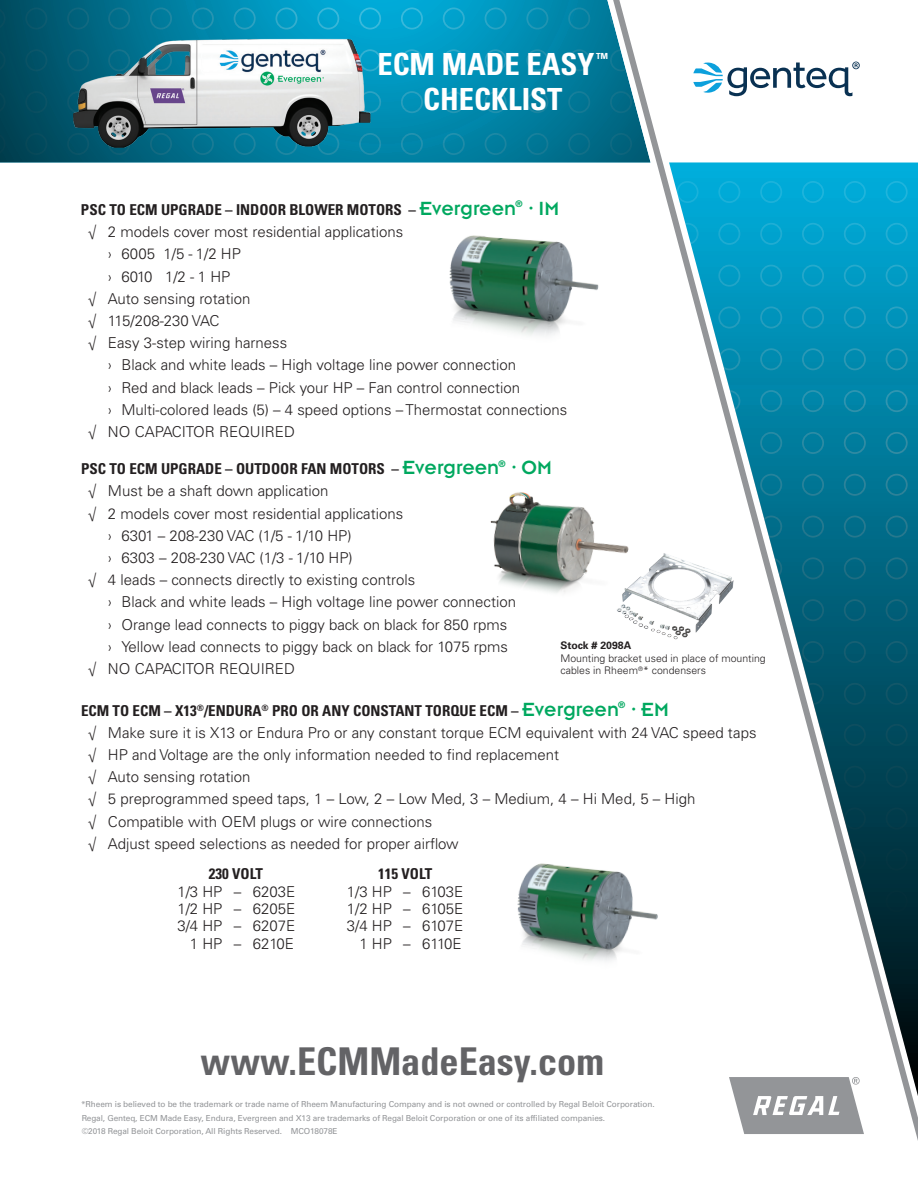
<style>
.page{position:relative;width:918px;height:1188px;background:#fff}
.page>*{position:absolute;margin:0;border:0;box-sizing:border-box;transform-origin:0 0}
.t1{font:700 condensed 38.25px "Univers LT Std";color:#636366}
.t2{font:700 condensed 30.45px/34.5px "Univers LT Std";color:#fff;text-align:center}
.t3{font:21px "Insignia LT Std";color:#00a85f}
.t4{font:300 15px/17.4px "Univers LT Std";color:#231f20;text-align:right}
.t5{font:700 condensed 15px "Univers LT Std";color:#231f20}
.t6{font:300 15px "Univers LT Std";letter-spacing:-.025em;color:#231f20}
.t7{font:300 10.5px/12.6px "Univers LT Std";color:#231f20}
.t8{font:700 10.5px "Univers LT Std";color:#231f20}
.t9{font:8.25px/13.4px "Univers LT Std";letter-spacing:-.01em;color:#939598}
.s1{font-family:"Insignia LT Std";font-weight:400;font-stretch:normal;font-size:21px;color:#00a85f}
</style>
<div class="page">
<svg style="left:0;top:0;width:599px;height:162px;background:#0280a1"></svg>
<svg style="left:599px;top:0;width:259px;height:209px"></svg>
<svg style="left:693px;top:62px;width:167px;height:34px"></svg>
<svg style="left:669px;top:162px;width:249px;height:979px"></svg>
<svg style="left:729px;top:1077px;width:135px;height:57px"></svg>
<img style="left:622px;top:515px;width:127px;height:138px">
<img style="left:490px;top:492px;width:159px;height:121px">
<img style="left:517px;top:853px;width:155px;height:135px">
<img style="left:449px;top:235px;width:150px;height:101px">
<img style="left:33px;top:28px;width:364px;height:124px">
<h2 class="t2" style="left:377px;top:47px;width:232px">ECM MADE EASY<sup>™<br></sup>CHECKLIST</h2>
<p class="t5" style="left:81px;top:200px;width:454px">PSC TO ECM UPGRADE – INDOOR BLOWER MOTORS – <span class="s1">Evergreen</span><sup>®</sup> <sup>•</sup></p>
<h3 class="t3" style="left:539px;top:198px;width:22px">IM</h3>
<p class="t4" style="left:88px;top:223px;width:317px">√ 2 models cover most residential applications</p>
<p class="t4" style="left:108px;top:245px;width:134px">› 6005 1/5 - 1/2 HP</p>
<p class="t4" style="left:108px;top:268px;width:124px">› 6010 1/2 - 1 HP</p>
<p class="t4" style="left:88px;top:290px;width:164px">√ Auto sensing rotation</p>
<p class="t6" style="left:88px;top:312px;width:133px">√ 115/208-230 VAC</p>
<p class="t4" style="left:88px;top:334px;width:201px">√ Easy 3-step wiring harness</p>
<p class="t4" style="left:108px;top:356px;width:410px">› Black and white leads – High voltage line power connection</p>
<p class="t4" style="left:108px;top:379px;width:414px">› Red and black leads – Pick your HP – Fan control connection</p>
<p class="t4" style="left:108px;top:401px;width:461px">› Multi-colored leads (5) – 4 speed options – Thermostat connections</p>
<p class="t4" style="left:88px;top:423px;width:209px">√ NO CAPACITOR REQUIRED</p>
<p class="t5" style="left:81px;top:460px;width:437px">PSC TO ECM UPGRADE – OUTDOOR FAN MOTORS – <span class="s1">Evergreen</span><sup>®</sup> <sup>•</sup></p>
<h3 class="t3" style="left:522px;top:457px;width:32px">OM</h3>
<p class="t4" style="left:88px;top:482px;width:242px">√ Must be a shaft down application</p>
<p class="t4" style="left:88px;top:505px;width:317px">√ 2 models cover most residential applications</p>
<p class="t4" style="left:108px;top:527px;width:245px">› 6301 – 208-230 VAC (1/5 - 1/10 HP)</p>
<p class="t4" style="left:108px;top:549px;width:246px">› 6303 – 208-230 VAC (1/3 - 1/10 HP)</p>
<p class="t4" style="left:88px;top:571px;width:329px">√ 4 leads – connects directly to existing controls</p>
<p class="t4" style="left:108px;top:593px;width:410px">› Black and white leads – High voltage line power connection</p>
<p class="t4" style="left:108px;top:616px;width:401px">› Orange lead connects to piggy back on black for 850 rpms</p>
<p class="t4" style="left:108px;top:638px;width:402px">› Yellow lead connects to piggy back on black for 1075 rpms</p>
<p class="t4" style="left:88px;top:660px;width:209px">√ NO CAPACITOR REQUIRED</p>
<p class="t8" style="left:561px;top:639px;width:72px">Stock # 2098A</p>
<p class="t7" style="left:561px;top:652px;width:207px">Mounting bracket used in place of mounting cables in Rheem<sup>®</sup>* condensers</p>
<p class="t5" style="left:81px;top:701px;width:557px">ECM TO ECM – X13<sup>®</sup>/ENDURA<sup>®</sup> PRO OR ANY CONSTANT TORQUE ECM – <span class="s1">Evergreen</span><sup>®</sup> <sup>•</sup></p>
<h3 class="t3" style="left:641px;top:698px;width:29px">EM</h3>
<p class="t4" style="left:88px;top:721px;width:670px;line-height:22.2px;text-align:left">√ Make sure it is X13 or Endura Pro or any constant torque ECM equivalent with 24 VAC speed taps √ HP and Voltage are the only information needed to find replacement<br>√ Auto sensing rotation<br>√ 5 preprogrammed speed taps, 1 – Low, 2 – Low Med, 3 – Medium, 4 – Hi Med, 5 – High<br>√ Compatible with OEM plugs or wire connections<br>√ Adjust speed selections as needed for proper airflow</p>
<p class="t5" style="left:209px;top:865px;width:56px">230 VOLT</p>
<p class="t4" style="left:177px;top:883px;width:119px">1/3 HP – 6203E<br>1/2 HP – 6205E<br>3/4 HP – 6207E<br>1 HP – 6210E</p>
<p class="t5" style="left:378px;top:865px;width:56px">115 VOLT</p>
<p class="t4" style="left:347px;top:883px;width:118px">1/3 HP – 6103E<br>1/2 HP – 6105E<br>3/4 HP – 6107E<br>1 HP – 6110E</p>
<h1 class="t1" style="left:201px;top:1038px;width:405px">www.ECMMadeEasy.com</h1>
<p class="t9" style="left:81px;top:1098px;width:575px">*Rheem is believed to be the trademark or trade name of Rheem Manufacturing Company and is not owned or controlled by Regal Beloit Corporation.<br>Regal, Genteq, ECM Made Easy, Endura, Evergreen and X13 are trademarks of Regal Beloit Corporation or one of its affiliated companies.<br>©2018 Regal Beloit Corporation, All Rights Reserved. MCO18078E</p>
</div>
